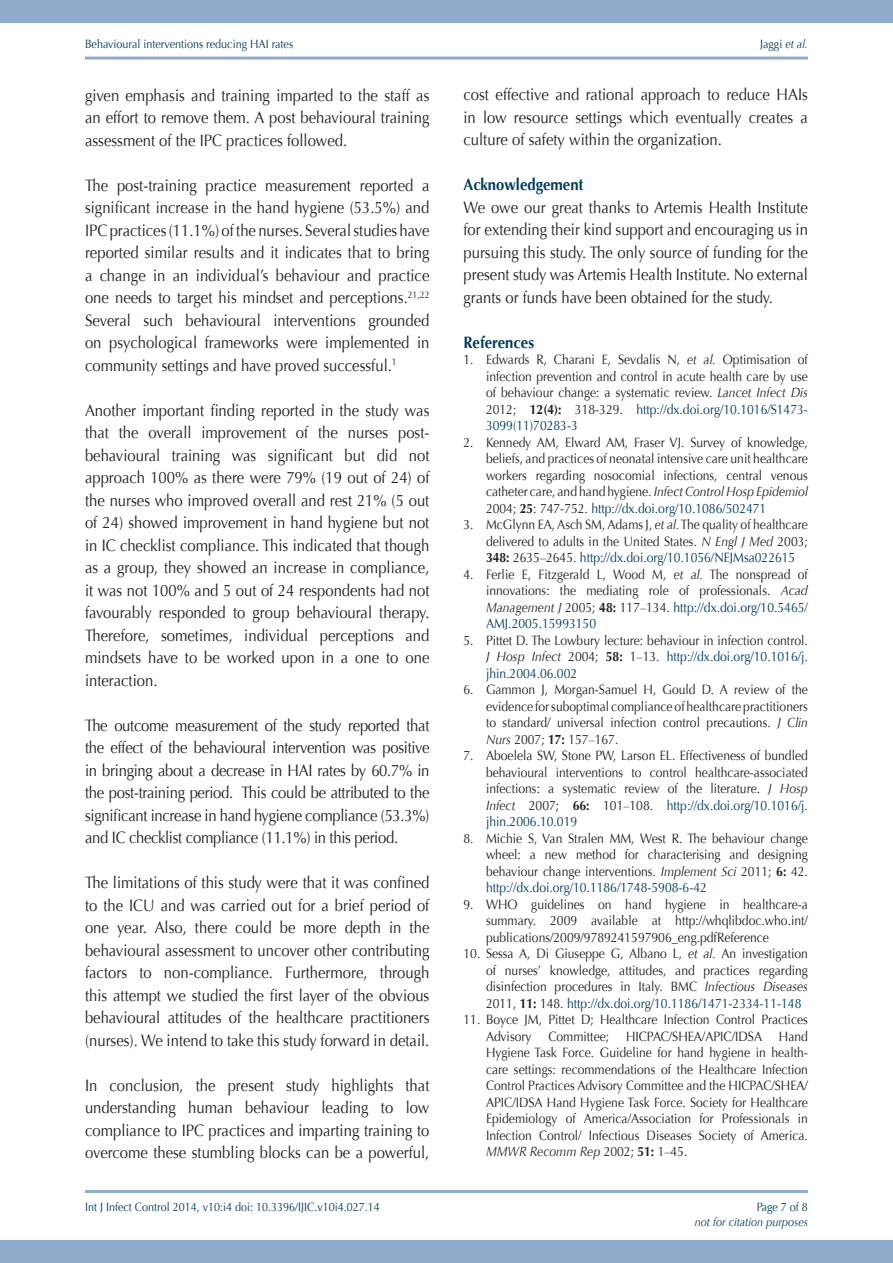
<style>
.page{position:relative;width:893px;height:1263px;background:#fff}
.page>*{position:absolute;margin:0;border:0;box-sizing:border-box;transform-origin:0 0}
.bodytext{font:16.5px/22.5px "Optima";color:#231f20;text-align:justify;scale:.9 1}
.sub1{font:700 16.5px "Optima";color:#003c5f;scale:.9 1}
.t1{font:13.5px/16.5px "Optima";color:#231f20;text-align:justify;scale:.9 1}
.t2{font:12px "Optima";color:#003c5f;scale:.9 1}
.t3{font:italic 12px "Optima";color:#003c5f;scale:.9 1}
.s1{font-style:italic}
.s2{font-weight:700}
.s3{color:#003c5f}
</style>
<div class="page">
<div style="left:0;top:0;width:893px;height:23px;background:#8faccc"></div>
<div style="left:0;top:1240px;width:893px;height:23px;background:#8faccc"></div>
<hr style="left:85px;top:1190px;width:723px;height:3px;background:#8faccc">
<hr style="left:85px;top:57px;width:723px;height:3px;background:#8faccc">
<p class="t2" style="left:85px;top:37px;width:233px">Behavioural interventions reducing HAI rates</p>
<p class="t2" style="left:760px;top:37px;width:54px">Jaggi <span class="s1">et al.</span></p>
<p class="bodytext" style="left:85px;top:84px;width:384px">given emphasis and training imparted to the staff as an effort to remove them. A post behavioural training assessment of the IPC practices followed.</p>
<p class="bodytext" style="left:85px;top:174px;width:384px">The post-training practice measurement reported a significant increase in the hand hygiene (53.5%) and IPC practices (11.1%) of the nurses. Several studies have reported similar results and it indicates that to bring a change in an individual’s behaviour and practice one needs to target his mindset and perceptions.<sup>21,22<br></sup>Several such behavioural interventions grounded on psychological frameworks were implemented in community settings and have proved successful.<sup>1</sup></p>
<p class="bodytext" style="left:85px;top:399px;width:384px">Another important finding reported in the study was that the overall improvement of the nurses post&shy;behavioural training was significant but did not approach 100% as there were 79% (19 out of 24) of the nurses who improved overall and rest 21% (5 out of 24) showed improvement in hand hygiene but not in IC checklist compliance. This indicated that though as a group, they showed an increase in compliance, it was not 100% and 5 out of 24 respondents had not favourably responded to group behavioural therapy.<br>Therefore, sometimes, individual perceptions and mindsets have to be worked upon in a one to one interaction.</p>
<p class="bodytext" style="left:85px;top:714px;width:384px">The outcome measurement of the study reported that the effect of the behavioural intervention was positive in bringing about a decrease in HAI rates by 60.7% in the post-training period. This could be attributed to the significant increase in hand hygiene compliance (53.3%) and IC checklist compliance (11.1%) in this period.</p>
<p class="bodytext" style="left:85px;top:871px;width:384px">The limitations of this study were that it was confined to the ICU and was carried out for a brief period of one year. Also, there could be more depth in the behavioural assessment to uncover other contributing factors to non-compliance. Furthermore, through this attempt we studied the first layer of the obvious behavioural attitudes of the healthcare practitioners (nurses). We intend to take this study forward in detail.</p>
<p class="bodytext" style="left:85px;top:1074px;width:384px">In conclusion, the present study highlights that understanding human behaviour leading to low compliance to IPC practices and imparting training to overcome these stumbling blocks can be a powerful,</p>
<p class="bodytext" style="left:463px;top:84px;width:384px">cost effective and rational approach to reduce HAIs in low resource settings which eventually creates a culture of safety within the organization.</p>
<p class="sub1" style="left:463px;top:175px;width:135px">Acknowledgement</p>
<p class="bodytext" style="left:463px;top:196px;width:384px">We owe our great thanks to Artemis Health Institute for extending their kind support and encouraging us in pursuing this study. The only source of funding for the present study was Artemis Health Institute. No external grants or funds have been obtained for the study.</p>
<p class="sub1" style="left:463px;top:333px;width:80px">References</p>
<p class="t1" style="left:486px;top:352px;width:359px;text-indent:-22px">1. Edwards R, Charani E, Sevdalis N, <span class="s1">et al.</span> Optimisation of infection prevention and control in acute health care by use of behaviour change: a systematic review. <span class="s1">Lancet Infect Dis </span>2012; <span class="s2">12(4):</span> 318-329. <span class="s3">http://dx.doi.org/10.1016/S1473- 3099(11)70283-3</span></p>
<p class="t1" style="left:486px;top:434px;width:359px;text-indent:-22px">2. Kennedy AM, Elward AM, Fraser VJ. Survey of knowledge, beliefs, and practices of neonatal intensive care unit healthcare workers regarding nosocomial infections, central venous catheter care, and hand hygiene. <span class="s1">Infect Control Hosp Epidemiol </span>2004; <span class="s2">25</span>: 747-752. <span class="s3">http://dx.doi.org/10.1086/502471</span></p>
<p class="t1" style="left:486px;top:517px;width:359px;text-indent:-22px">3. McGlynn EA, Asch SM, Adams J, <span class="s1">et al.</span> The quality of healthcare delivered to adults in the United States. <span class="s1">N Engl J Med</span> 2003; <span class="s2">348:</span> 2635–2645. <span class="s3">http://dx.doi.org/10.1056/NEJMsa022615</span></p>
<p class="t1" style="left:486px;top:566px;width:359px;text-indent:-22px">4. Ferlie E, Fitzgerald L, Wood M, <span class="s1">et al.</span> The nonspread of innovations: the mediating role of professionals. <span class="s1">Acad Management J</span> 2005; <span class="s2">48:</span> 117–134. <span class="s3">http://dx.doi.org/10.5465/ AMJ.2005.15993150</span></p>
<p class="t1" style="left:486px;top:632px;width:359px;text-indent:-22px">5. Pittet D. The Lowbury lecture: behaviour in infection control.<br><span class="s1">J Hosp Infect</span> 2004; <span class="s2">58:</span> 1–13. <span class="s3">http://dx.doi.org/10.1016/j. jhin.2004.06.002</span></p>
<p class="t1" style="left:486px;top:682px;width:359px;text-indent:-22px">6. Gammon J, Morgan-Samuel H, Gould D. A review of the evidence for suboptimal compliance of healthcare practitioners to standard/ universal infection control precautions. <span class="s1">J Clin Nurs</span> 2007; <span class="s2">17:</span> 157–167.</p>
<p class="t1" style="left:486px;top:748px;width:359px;text-indent:-22px">7. Aboelela SW, Stone PW, Larson EL. Effectiveness of bundled behavioural interventions to control healthcare-associated infections: a systematic review of the literature. <span class="s1">J Hosp Infect</span> 2007; <span class="s2">66:</span> 101–108. <span class="s3">http://dx.doi.org/10.1016/j. jhin.2006.10.019</span></p>
<p class="t1" style="left:486px;top:830px;width:359px;text-indent:-22px">8. Michie S, Van Stralen MM, West R. The behaviour change wheel: a new method for characterising and designing behaviour change interventions. <span class="s1">Implement Sci</span> 2011; <span class="s2">6:</span> 42. <span class="s3">http://dx.doi.org/10.1186/1748-5908-6-42</span></p>
<p class="t1" style="left:486px;top:896px;width:359px;text-indent:-22px">9. WHO guidelines on hand hygiene in healthcare-a summary. 2009 available at http://whqlibdoc.who.int/ publications/2009/9789241597906_eng.pdfReference</p>
<p class="t1" style="left:486px;top:946px;width:359px;text-indent:-22px">10. Sessa A, Di Giuseppe G, Albano L, <span class="s1">et al.</span> An investigation of nurses’ knowledge, attitudes, and practices regarding disinfection procedures in Italy. BMC <span class="s1">Infectious Diseases </span>2011, <span class="s2">11:</span> 148. <span class="s3">http://dx.doi.org/10.1186/1471-2334-11-148</span></p>
<p class="t1" style="left:486px;top:1012px;width:359px;text-indent:-22px">11. Boyce JM, Pittet D; Healthcare Infection Control Practices Advisory Committee; HICPAC/SHEA/APIC/IDSA Hand Hygiene Task Force. Guideline for hand hygiene in health&shy;care settings: recommendations of the Healthcare Infection Control Practices Advisory Committee and the HICPAC/SHEA/ APIC/IDSA Hand Hygiene Task Force. Society for Healthcare Epidemiology of America/Association for Professionals in Infection Control/ Infectious Diseases Society of America.<br><span class="s1">MMWR Recomm Rep</span> 2002; <span class="s2">51:</span> 1–45.</p>
<p class="t2" style="left:85px;top:1200px;width:329px">Int J Infect Control 2014, v10:i4 doi: 10.3396/IJIC.v10i4.027.14</p>
<p class="t2" style="left:757px;top:1200px;width:58px">Page 7 of 8</p>
<p class="t3" style="left:695px;top:1215px;width:127px">not for citation purposes</p>
</div>
